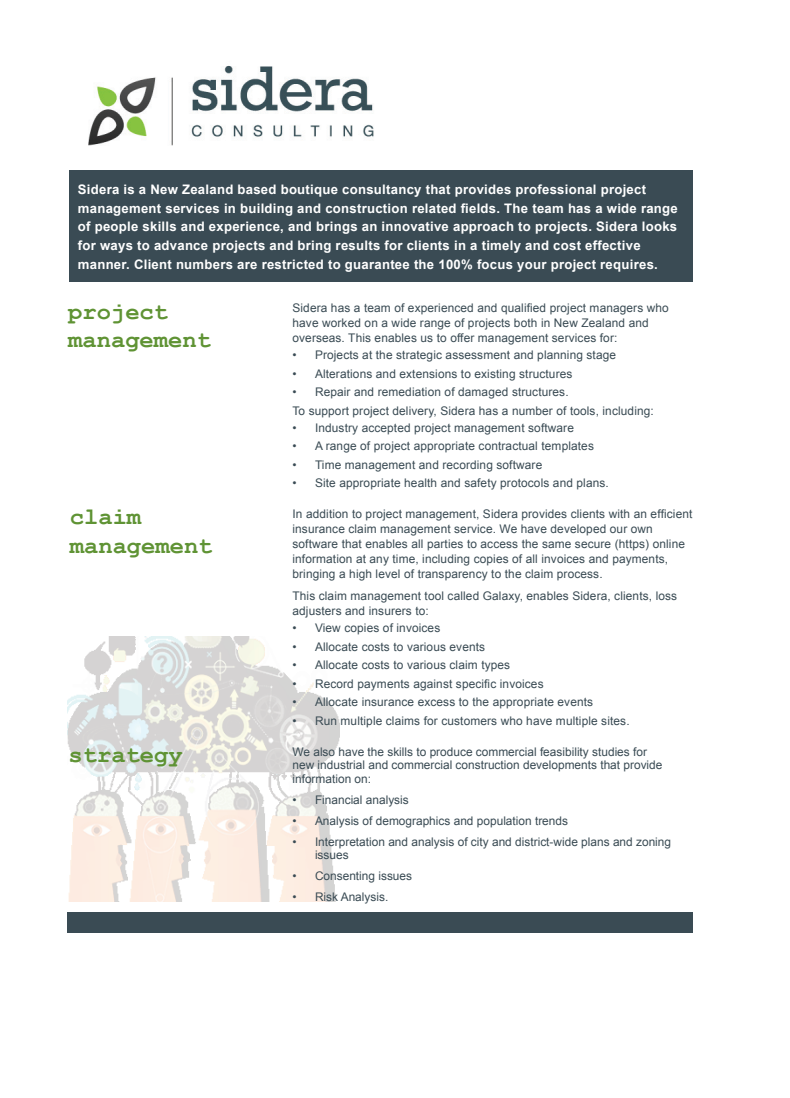
<style>
.page{position:relative;width:790px;height:1098px;background:#fff}
.page>*{position:absolute;margin:0;border:0;box-sizing:border-box;transform-origin:0 0}
.t1{font:700 23.75px/28.5px "Courier New";color:#5f9334}
.t2{font:700 13.12px/18.8px "Arial";letter-spacing:.02em;color:#fff}
.t3{font:11.88px/15px "Arial";letter-spacing:.01em;color:#3a4b54}
</style>
<div class="page">
<div style="left:69px;top:170px;width:623px;height:112px;background:#3a4b54"></div>
<img style="left:68px;top:636px;width:271px;height:265px">
<img style="left:88px;top:65px;width:286px;height:81px">
<div style="left:68px;top:911px;width:624px;height:21px;background:#3a4b54"></div>
<p class="t2" style="left:78px;top:180px;width:601px">Sidera is a New Zealand based boutique consultancy that provides professional project management services in building and construction related fields. The team has a wide range of people skills and experience, and brings an innovative approach to projects. Sidera looks for ways to advance projects and bring results for clients in a timely and cost effective manner. Client numbers are restricted to guarantee the 100% focus your project requires.</p>
<h1 class="t1" style="left:68px;top:296px;width:144px">project management</h1>
<p class="t3" style="left:292px;top:301px;width:378px">Sidera has a team of experienced and qualified project managers who have worked on a wide range of projects both in New Zealand and overseas. This enables us to offer management services for:</p>
<p class="t3" style="left:292px;top:347px;width:325px">• Projects at the strategic assessment and planning stage</p>
<p class="t3" style="left:292px;top:366px;width:281px">• Alterations and extensions to existing structures</p>
<p class="t3" style="left:292px;top:383px;width:362px;line-height:18.5px">• Repair and remediation of damaged structures.<br>To support project delivery, Sidera has a number of tools, including:</p>
<p class="t3" style="left:292px;top:420px;width:283px">• Industry accepted project management software</p>
<p class="t3" style="left:292px;top:438px;width:303px">• A range of project appropriate contractual templates</p>
<p class="t3" style="left:292px;top:457px;width:251px">• Time management and recording software</p>
<p class="t3" style="left:292px;top:476px;width:318px">• Site appropriate health and safety protocols and plans.</p>
<h1 class="t1" style="left:70px;top:502px;width:144px">claim management</h1>
<p class="t3" style="left:292px;top:506px;width:401px">In addition to project management, Sidera provides clients with an efficient insurance claim management service. We have developed our own software that enables all parties to access the same secure (https) online information at any time, including copies of all invoices and payments, bringing a high level of transparency to the claim process.</p>
<p class="t3" style="left:292px;top:588px;width:386px">This claim management tool called Galaxy, enables Sidera, clients, loss adjusters and insurers to:</p>
<p class="t3" style="left:292px;top:620px;width:149px">• View copies of invoices</p>
<p class="t3" style="left:292px;top:639px;width:194px">• Allocate costs to various events</p>
<p class="t3" style="left:292px;top:657px;width:219px">• Allocate costs to various claim types</p>
<p class="t3" style="left:292px;top:676px;width:252px">• Record payments against specific invoices</p>
<p class="t3" style="left:292px;top:694px;width:302px">• Allocate insurance excess to the appropriate events</p>
<p class="t3" style="left:292px;top:713px;width:338px">• Run multiple claims for customers who have multiple sites.</p>
<h1 class="t1" style="left:69px;top:739px;width:115px">strategy</h1>
<p class="t3" style="left:292px;top:744px;width:371px;line-height:13.8px">We also have the skills to produce commercial feasibility studies for new industrial and commercial construction developments that provide information on:</p>
<p class="t3" style="left:292px;top:792px;width:118px">• Financial analysis</p>
<p class="t3" style="left:292px;top:813px;width:277px">• Analysis of demographics and population trends</p>
<p class="t3" style="left:315px;top:834px;width:357px;line-height:13.8px;text-indent:-23px">• Interpretation and analysis of city and district-wide plans and zoning issues</p>
<p class="t3" style="left:292px;top:868px;width:121px">• Consenting issues</p>
<p class="t3" style="left:292px;top:889px;width:97px">• Risk Analysis.</p>
</div>
